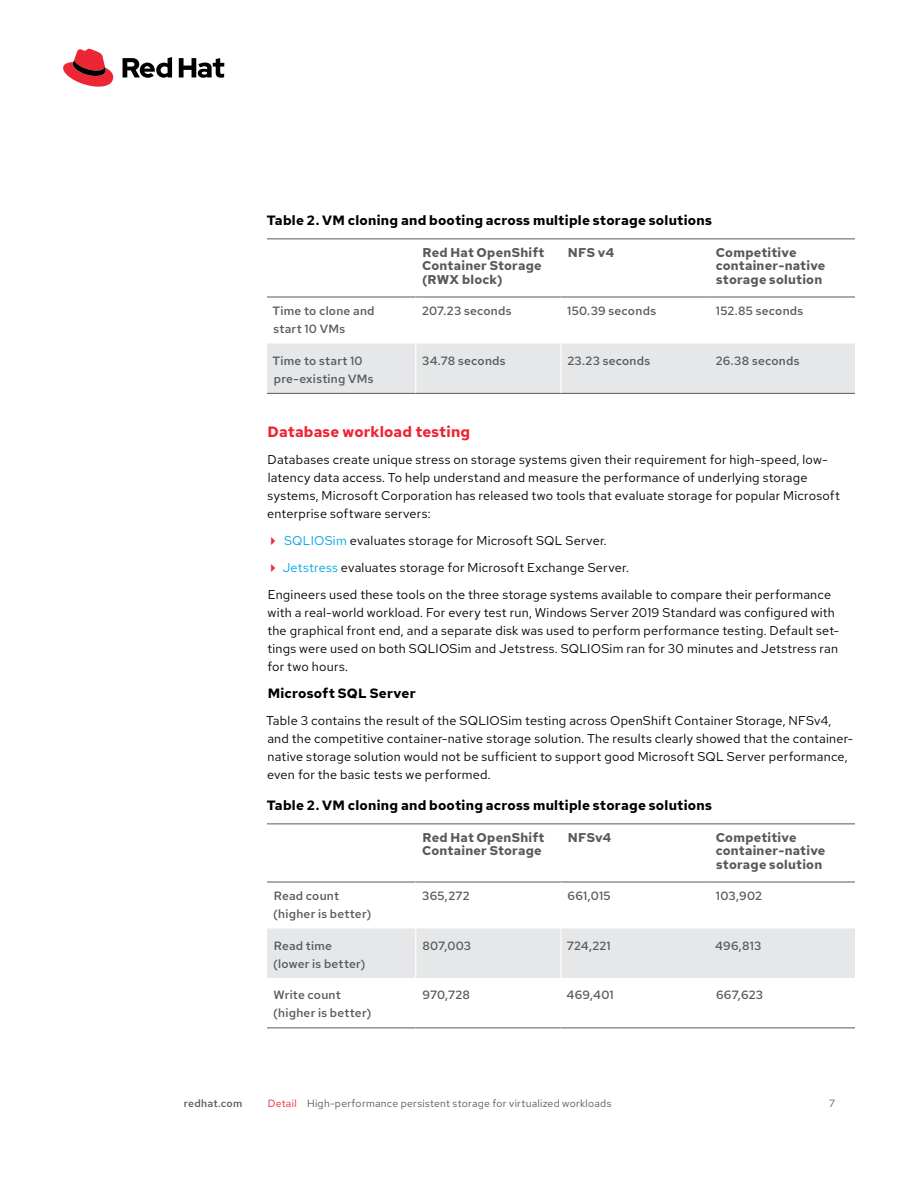
<style>
.page{position:relative;width:918px;height:1188px;background:#fff}
.page>*{position:absolute;margin:0;border:0;box-sizing:border-box;transform-origin:0 0}
.t1{font:700 15px "Red Hat Text";letter-spacing:.01em;color:#ee2435}
.t2{font:700 13.5px "Red Hat Text";letter-spacing:.015em;color:#000}
.t3{font:12.75px/18px "Red Hat Text";letter-spacing:.02em;color:#000}
.t4{font:700 12.75px/13.5px "Red Hat Text";letter-spacing:.02em;color:#58595b}
.t5{font:500 12px/18px "Red Hat Text";letter-spacing:.02em;color:#58595b}
.t6{font:10.5px "Red Hat Text";letter-spacing:.025em;color:#58595b}
.t7{font:500 10.5px "Red Hat Text";letter-spacing:.025em;color:#58595b}
.s1{color:#00a4e3}
.s2{color:#ee2435}
</style>
<div class="page">
<hr style="left:267px;top:238px;width:588px;height:1px;background:#58595b">
<hr style="left:267px;top:824px;width:588px;height:1px;background:#58595b">
<div style="left:267px;top:344px;width:588px;height:49px;background:#e6e7e8"></div>
<hr style="left:267px;top:297px;width:149px;height:1px;background:#58595b">
<hr style="left:416px;top:297px;width:145px;height:1px;background:#58595b">
<hr style="left:561px;top:297px;width:149px;height:1px;background:#58595b">
<hr style="left:710px;top:297px;width:145px;height:1px;background:#58595b">
<hr style="left:267px;top:393px;width:149px;height:1px;background:#58595b">
<hr style="left:416px;top:393px;width:145px;height:1px;background:#58595b">
<hr style="left:561px;top:393px;width:149px;height:1px;background:#58595b">
<hr style="left:710px;top:393px;width:145px;height:1px;background:#58595b">
<hr style="left:415px;top:297px;width:1px;height:47px;background:#fff">
<hr style="left:560px;top:297px;width:2px;height:47px;background:#fff">
<hr style="left:415px;top:344px;width:1px;height:49px;background:#fff">
<hr style="left:560px;top:344px;width:2px;height:49px;background:#fff">
<div style="left:267px;top:928px;width:588px;height:50px;background:#e6e7e8"></div>
<hr style="left:267px;top:882px;width:149px;height:1px;background:#58595b">
<hr style="left:416px;top:882px;width:145px;height:1px;background:#58595b">
<hr style="left:561px;top:882px;width:149px;height:1px;background:#58595b">
<hr style="left:710px;top:882px;width:145px;height:1px;background:#58595b">
<hr style="left:267px;top:1028px;width:149px;height:1px;background:#58595b">
<hr style="left:416px;top:1028px;width:145px;height:1px;background:#58595b">
<hr style="left:561px;top:1028px;width:149px;height:1px;background:#58595b">
<hr style="left:710px;top:1028px;width:145px;height:1px;background:#58595b">
<hr style="left:415px;top:882px;width:1px;height:46px;background:#fff">
<hr style="left:560px;top:882px;width:2px;height:46px;background:#fff">
<hr style="left:415px;top:928px;width:1px;height:50px;background:#fff">
<hr style="left:560px;top:928px;width:2px;height:50px;background:#fff">
<svg style="left:63px;top:49px;width:50px;height:38px"></svg>
<svg style="left:123px;top:57px;width:101px;height:21px"></svg>
<p class="t2" style="left:267px;top:211px;width:447px">Table 2. VM cloning and booting across multiple storage solutions</p>
<p class="t4" style="left:422px;top:245px;width:124px">Red Hat OpenShift<br>Container Storage (RWX block)</p>
<p class="t4" style="left:568px;top:245px;width:48px">NFS v4</p>
<p class="t4" style="left:716px;top:245px;width:111px">Competitive container-native storage solution</p>
<p class="t5" style="left:273px;top:302px;width:104px">Time to clone and start 10 VMs</p>
<p class="t5" style="left:422px;top:302px;width:91px">207.23 seconds</p>
<p class="t5" style="left:567px;top:302px;width:90px">150.39 seconds</p>
<p class="t5" style="left:716px;top:302px;width:89px">152.85 seconds</p>
<p class="t5" style="left:273px;top:351px;width:102px">Time to start 10 pre-existing VMs</p>
<p class="t5" style="left:422px;top:351px;width:85px">34.78 seconds</p>
<p class="t5" style="left:567px;top:351px;width:84px">23.23 seconds</p>
<p class="t5" style="left:716px;top:351px;width:85px">26.38 seconds</p>
<p class="t1" style="left:268px;top:421px;width:204px">Database workload testing</p>
<p class="t3" style="left:267px;top:450px;width:574px">Databases create unique stress on storage systems given their requirement for high-speed, low&shy;latency data access. To help understand and measure the performance of underlying storage systems, Microsoft Corporation has released two tools that evaluate storage for popular Microsoft enterprise software servers:</p>
<p class="t3" style="left:284px;top:531px;width:324px"><span class="s1">SQLIOSim</span> evaluates storage for Microsoft SQL Server.</p>
<p class="t3" style="left:283px;top:558px;width:348px"><span class="s1">Jetstress</span> evaluates storage for Microsoft Exchange Server.</p>
<p class="t3" style="left:268px;top:585px;width:565px">Engineers used these tools on the three storage systems available to compare their performance</p>
<p class="t3" style="left:267px;top:603px;width:574px">with a real-world workload. For every test run, Windows Server 2019 Standard was configured with the graphical front end, and a separate disk was used to perform performance testing. Default set&shy;tings were used on both SQLIOSim and Jetstress. SQLIOSim ran for 30 minutes and Jetstress ran for two hours.</p>
<p class="t2" style="left:268px;top:684px;width:149px">Microsoft SQL Server</p>
<p class="t3" style="left:266px;top:711px;width:589px">Table 3 contains the result of the SQLIOSim testing across OpenShift Container Storage, NFSv4, and the competitive container-native storage solution. The results clearly showed that the container&shy;native storage solution would not be sufficient to support good Microsoft SQL Server performance, even for the basic tests we performed.</p>
<p class="t2" style="left:267px;top:796px;width:447px">Table 2. VM cloning and booting across multiple storage solutions</p>
<p class="t4" style="left:422px;top:830px;width:124px">Red Hat OpenShift<br>Container Storage</p>
<p class="t4" style="left:568px;top:830px;width:45px">NFSv4</p>
<p class="t4" style="left:716px;top:830px;width:111px">Competitive container-native storage solution</p>
<p class="t5" style="left:273px;top:887px;width:100px">Read count (higher is better)</p>
<p class="t5" style="left:422px;top:887px;width:49px">365,272</p>
<p class="t5" style="left:568px;top:887px;width:45px">661,015</p>
<p class="t5" style="left:716px;top:887px;width:48px">103,902</p>
<p class="t5" style="left:273px;top:936px;width:94px">Read time (lower is better)</p>
<p class="t5" style="left:422px;top:936px;width:50px">807,003</p>
<p class="t5" style="left:567px;top:936px;width:46px">724,221</p>
<p class="t5" style="left:715px;top:936px;width:48px">496,813</p>
<p class="t5" style="left:273px;top:986px;width:100px">Write count (higher is better)</p>
<p class="t5" style="left:422px;top:986px;width:49px">970,728</p>
<p class="t5" style="left:567px;top:986px;width:49px">469,401</p>
<p class="t5" style="left:716px;top:986px;width:49px">667,623</p>
<p class="t7" style="left:184px;top:1096px;width:60px">redhat.com</p>
<p class="t6" style="left:268px;top:1096px;width:345px"><span class="s2">Detail</span> High-performance persistent storage for virtualized workloads</p>
<p class="t6" style="left:829px;top:1096px;width:7px">7</p>
</div>
